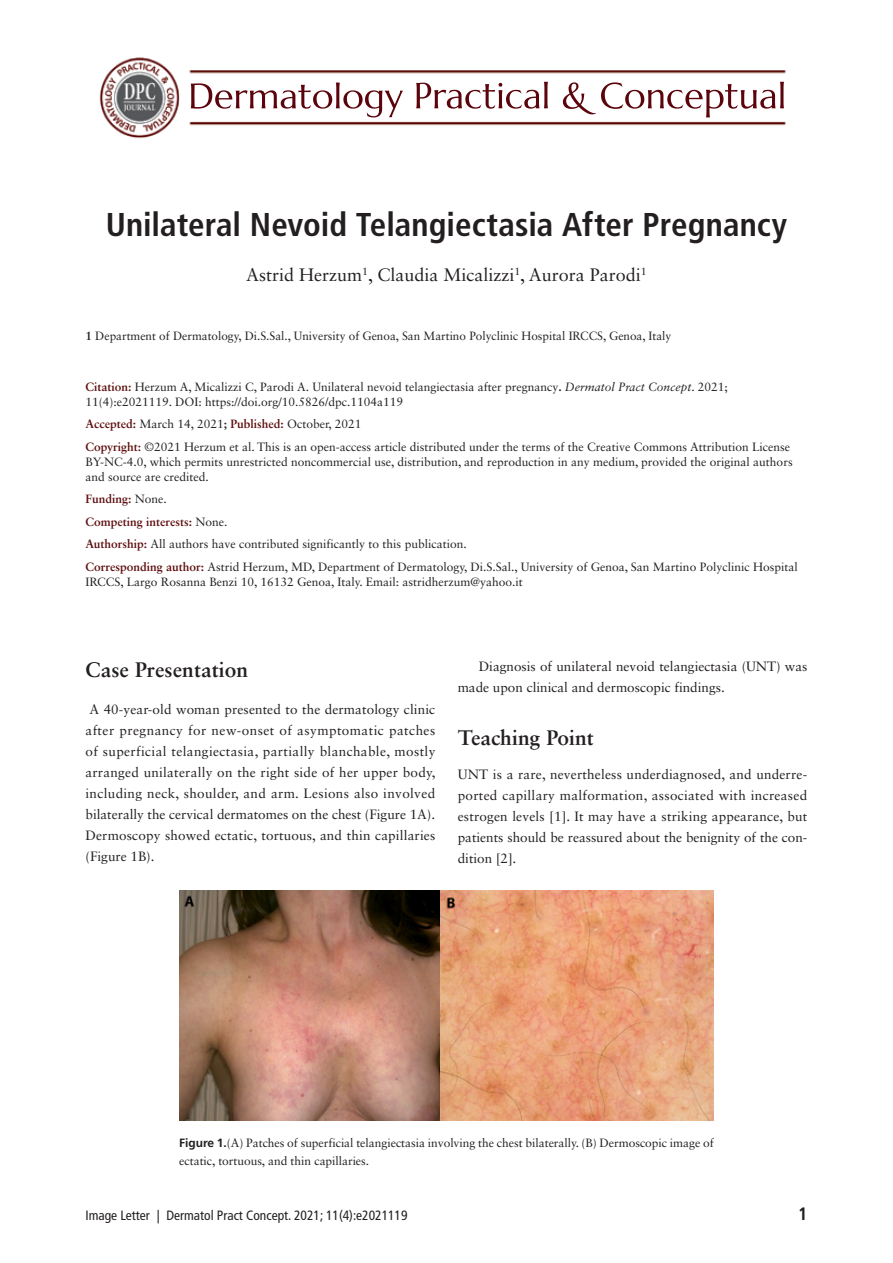
<style>
.page{position:relative;width:893px;height:1263px;background:#fff}
.page>*{position:absolute;margin:0;border:0;box-sizing:border-box;transform-origin:0 0}
.t1{font:700 condensed 33px "Frutiger LT Std";color:#231f20}
.t2{font:700 21px "Sabon LT Std";letter-spacing:.005em;color:#231f20}
.t3{font:18px "Sabon LT Std";color:#231f20}
.t4{font:700 condensed 18px "Frutiger LT Std";color:#231f20}
.t5{font:13.5px/21px "Sabon LT Std";color:#231f20;text-align:justify}
.t6{font:condensed 13.5px "Frutiger LT Std";color:#231f20}
.t7{font:12px/22.5px "Sabon LT Std";color:#231f20}
.s1{font-weight:700}
.s2{font-weight:700;color:#5f0f0f}
.s3{font-style:italic}
.s4{font-family:"Frutiger LT Std";font-weight:700}
</style>
<div class="page">
<img style="left:99px;top:57px;width:687px;height:82px">
<img style="left:179px;top:891px;width:535px;height:229px">
<h1 class="t1" style="left:106px;top:205px;width:683px">Unilateral Nevoid Telangiectasia After Pregnancy</h1>
<h3 class="t3" style="left:246px;top:264px;width:402px">Astrid Herzum<sup>1</sup>, Claudia Micalizzi<sup>1</sup>, Aurora Parodi<sup>1</sup></h3>
<p class="t7" style="left:86px;top:324px;width:587px"><span class="s1">1</span> Department of Dermatology, Di.S.Sal., University of Genoa, San Martino Polyclinic Hospital IRCCS, Genoa, Italy</p>
<p class="t7" style="left:86px;top:379px;width:644px;line-height:15px"><span class="s2">Citation:</span> Herzum A, Micalizzi C, Parodi A. Unilateral nevoid telangiectasia after pregnancy<span class="s1">.</span> <span class="s3">Dermatol Pract Concept</span>. 2021;<br>11(4):e2021119. DOI: https://doi.org/10.5826/dpc.1104a119</p>
<p class="t7" style="left:86px;top:413px;width:706px"><span class="s2">Accepted:</span> March 14, 2021<span class="s1">;</span> <span class="s2">Published:</span> October, 2021<br><span class="s2">Copyright:</span> ©2021 Herzum et al. This is an open-access article distributed under the terms of the Creative Commons Attribution License</p>
<p class="t7" style="left:86px;top:454px;width:709px;line-height:15px">BY-NC-4.0, which permits unrestricted noncommercial use, distribution, and reproduction in any medium, provided the original authors and source are credited.</p>
<p class="t7" style="left:86px;top:488px;width:714px"><span class="s2">Funding:</span> None.<br><span class="s2">Competing interests:</span> None.<br><span class="s2">Authorship:</span> All authors have contributed significantly to this publication.<br><span class="s2">Corresponding author:</span> Astrid Herzum, MD, Department of Dermatology, Di.S.Sal., University of Genoa, San Martino Polyclinic Hospital</p>
<p class="t7" style="left:86px;top:570px;width:439px">IRCCS, Largo Rosanna Benzi 10, 16132 Genoa, Italy. Email: astridherzum@yahoo.it</p>
<h2 class="t2" style="left:86px;top:656px;width:164px">Case Presentation</h2>
<p class="t5" style="left:86px;top:699px;width:352px">A 40-year-old woman presented to the dermatology clinic after pregnancy for new-onset of asymptomatic patches of superficial telangiectasia, partially blanchable, mostly arranged unilaterally on the right side of her upper body, including neck, shoulder, and arm. Lesions also involved bilaterally the cervical dermatomes on the chest (Figure 1A).<br>Dermoscopy showed ectatic, tortuous, and thin capillaries (Figure 1B).</p>
<p class="t5" style="left:458px;top:656px;width:351px;text-indent:21px">Diagnosis of unilateral nevoid telangiectasia (UNT) was made upon clinical and dermoscopic findings.</p>
<h2 class="t2" style="left:458px;top:724px;width:138px">Teaching Point</h2>
<p class="t5" style="left:458px;top:764px;width:351px">UNT is a rare, nevertheless underdiagnosed, and underre&shy;ported capillary malformation, associated with increased estrogen levels [1]. It may have a striking appearance, but patients should be reassured about the benignity of the con&shy;dition [2].</p>
<p class="t7" style="left:179px;top:1134px;width:536px;line-height:18px"><span class="s4">Figure 1.</span>(A) Patches of superficial telangiectasia involving the chest bilaterally. (B) Dermoscopic image of ectatic, tortuous, and thin capillaries.</p>
<p class="t6" style="left:86px;top:1208px;width:324px">Image Letter | Dermatol Pract Concept. 2021; 11(4):e2021119</p>
<h3 class="t4" style="left:798px;top:1203px;width:11px">1</h3>
</div>
